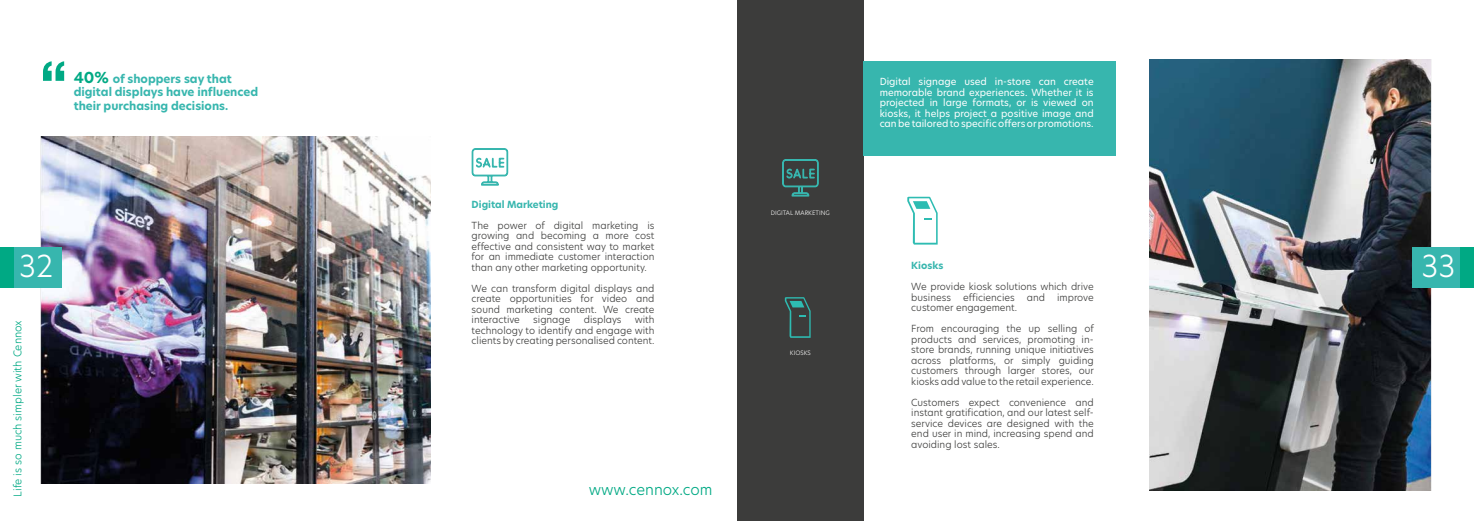
<style>
.page{position:relative;width:1474px;height:521px;background:#fff}
.page>*{position:absolute;margin:0;border:0;box-sizing:border-box;transform-origin:0 0}
.t1{font:800 54.25px "Helvetica Neue LT Std";color:#00a984}
.t2{font:300 29.75px "Hero New";color:#fff}
.t3{font:300 14.88px "Hero New";color:#00a984}
.t4{font:700 11.38px/13.7px "Hero New";color:#37b6ae}
.t5{font:300 10.5px "Hero New";color:#00a984}
.t6{font:300 9.62px/10.5px "Hero New";color:#3c3c3b;text-align:justify}
.t7{font:9.62px/10.5px "Hero New";color:#fff;text-align:justify}
.t8{font:700 9.62px "Hero New";color:#37b6ae}
.t9{font:300 5.95px "Hero New";color:#fff}
.s1{font-size:14.88px;color:#00a984}
</style>
<div class="page">
<div style="left:737px;top:0;width:126px;height:521px;background:#3c3c3b"></div>
<div style="left:863px;top:61px;width:253px;height:94px;background:#37b6ae"></div>
<svg style="left:784px;top:297px;width:26px;height:41px"></svg>
<svg style="left:907px;top:197px;width:30px;height:48px"></svg>
<img style="left:1149px;top:59px;width:282px;height:432px">
<div style="left:1412px;top:247px;width:61px;height:40px;background:#37b6ae"></div>
<div style="left:1460px;top:247px;width:13px;height:40px;background:#00a984"></div>
<img style="left:40px;top:137px;width:391px;height:346px">
<div style="left:0;top:247px;width:61px;height:40px;background:#37b6ae"></div>
<div style="left:0;top:247px;width:13px;height:40px;background:#00a984"></div>
<svg style="left:782px;top:159px;width:37px;height:38px"></svg>
<svg style="left:471px;top:148px;width:38px;height:38px"></svg>
<h1 class="t1" style="left:40px;top:48px;width:29px">“</h1>
<p class="t4" style="left:74px;top:72px;width:186px"><span class="s1">40%</span> of shoppers say that digital displays have influenced</p>
<p class="t4" style="left:74px;top:99px;width:156px">their purchasing decisions.</p>
<p class="t7" style="left:879px;top:76px;width:215px">Digital signage used in-store can create memorable brand experiences. Whether it is projected in large formats, or is viewed on kiosks, it helps project a positive image and can be tailored to specific offers or promotions.</p>
<p class="t8" style="left:471px;top:197px;width:88px">Digital Marketing</p>
<p class="t6" style="left:471px;top:219px;width:184px">The power of digital marketing is growing and becoming a more cost effective and consistent way to market for an immediate customer interaction than any other marketing opportunity.</p>
<p class="t6" style="left:471px;top:282px;width:184px">We can transform digital displays and create opportunities for video and sound marketing content. We create interactive</p>
<p class="t9" style="left:770px;top:209px;width:60px">DIGITAL MARKETING</p>
<h2 class="t2" style="left:19px;top:246px;width:35px">32</h2>
<h2 class="t2" style="left:1421px;top:246px;width:35px">33</h2>
<p class="t8" style="left:911px;top:259px;width:34px">Kiosks</p>
<p class="t6" style="left:911px;top:281px;width:184px">We provide kiosk solutions which drive business</p>
<p class="t6" style="left:963px;top:291px;width:53px">efficiencies</p>
<p class="t6" style="left:1026px;top:291px;width:20px">and</p>
<p class="t6" style="left:1057px;top:291px;width:38px">improve</p>
<p class="t6" style="left:911px;top:297px;width:184px;line-height:21px">customer engagement.<br>From encouraging the up selling of</p>
<p class="t6" style="left:911px;top:333px;width:184px">products and services, promoting in&shy;store brands, running unique initiatives across platforms, or simply guiding customers through larger stores, our kiosks add value to the retail experience.</p>
<p class="t6" style="left:911px;top:396px;width:184px">Customers expect convenience and instant gratification, and our latest self&shy;service devices are designed with the end user in mind, increasing spend and avoiding lost sales.</p>
<p class="t6" style="left:471px;top:314px;width:184px;text-indent:163px">with technology to identify and engage with clients by creating personalised content.</p>
<p class="t6" style="left:533px;top:314px;width:39px">signage</p>
<p class="t6" style="left:583px;top:314px;width:39px">displays</p>
<p class="t5" style="left:10px;top:497px;width:178px;rotate:-90deg">Life is so much simpler with Cennox</p>
<p class="t9" style="left:790px;top:348px;width:23px">KIOSKS</p>
<h3 class="t3" style="left:588px;top:480px;width:125px">www.cennox.com</h3>
</div>
